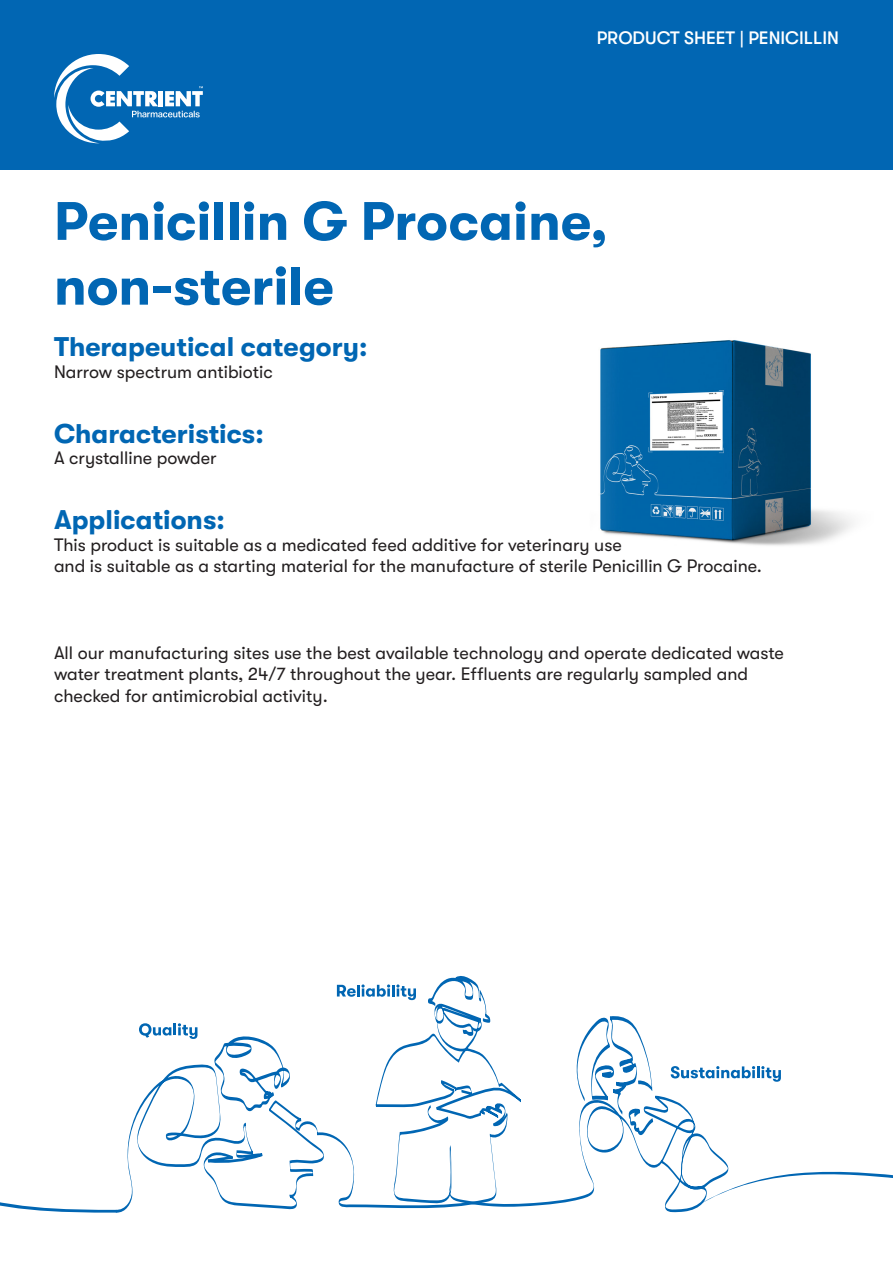
<style>
.page{position:relative;width:893px;height:1263px;background:#fff}
.page>*{position:absolute;margin:0;border:0;box-sizing:border-box;transform-origin:0 0}
.t1{font:700 54px "GT Walsheim";color:#0166b3}
.t2{font:700 27px "GT Walsheim";color:#0166b3}
.t3{font:18px/21.6px "GT Walsheim";color:#231f20}
.t4{font:500 18px "GT Walsheim";color:#fff}
</style>
<div class="page">
<img style="left:600px;top:340px;width:253px;height:206px">
<div style="left:0;top:0;width:893px;height:170px;background:#0166b3"></div>
<svg style="left:54px;top:54px;width:149px;height:89px"></svg>
<svg style="left:120px;top:1027px;width:217px;height:185px"></svg>
<svg style="left:214px;top:1035px;width:79px;height:77px"></svg>
<svg style="left:139px;top:1023px;width:58px;height:16px"></svg>
<svg style="left:337px;top:976px;width:556px;height:236px"></svg>
<svg style="left:0;top:1202px;width:120px;height:10px"></svg>
<p class="t4" style="left:597px;top:27px;width:244px">PRODUCT SHEET | PENICILLIN</p>
<p class="t1" style="left:54px;top:191px;width:555px">Penicillin G Procaine,</p>
<p class="t1" style="left:54px;top:256px;width:281px">non-sterile</p>
<p class="t2" style="left:54px;top:332px;width:315px">Therapeutical category:</p>
<p class="t3" style="left:54px;top:361px;width:220px">Narrow spectrum antibiotic</p>
<p class="t2" style="left:54px;top:418px;width:211px">Characteristics:</p>
<p class="t3" style="left:54px;top:448px;width:164px">A crystalline powder</p>
<p class="t2" style="left:54px;top:505px;width:172px">Applications:</p>
<p class="t3" style="left:54px;top:534px;width:569px">This product is suitable as a medicated feed additive for veterinary use</p>
<p class="t3" style="left:54px;top:556px;width:709px">and is suitable as a starting material for the manufacture of sterile Penicillin G Procaine.</p>
<p class="t3" style="left:54px;top:642px;width:731px">All our manufacturing sites use the best available technology and operate dedicated waste water treatment plants, 24/7 throughout the year. Effluents are regularly sampled and checked for antimicrobial activity.</p>
</div>
